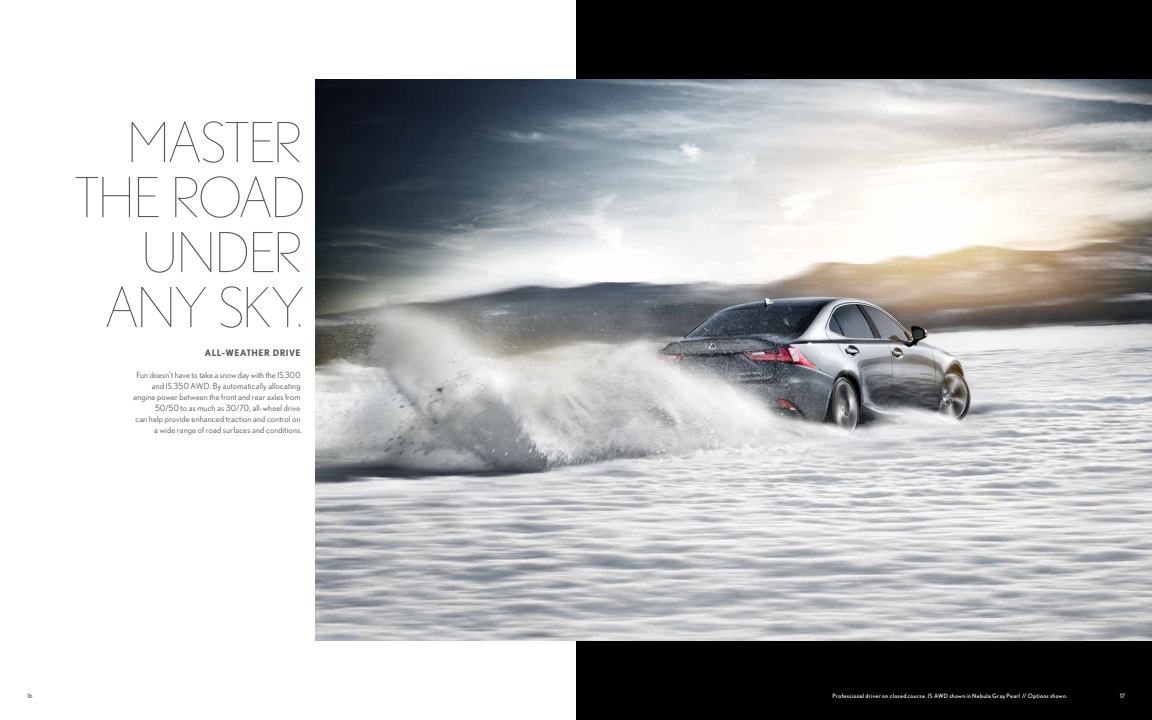
<style>
.page{position:relative;width:1152px;height:720px;background:#fff}
.page>*{position:absolute;margin:0;border:0;box-sizing:border-box;transform-origin:0 0}
.Headlines-light{font:200 55px/55px "Nobel";letter-spacing:-.035em;color:#58595b;text-align:right}
.t1{font:700 9px "Nobel";letter-spacing:.045em;color:#58595b}
.Body_copy{font:8.5px/11px "Nobel";letter-spacing:.015em;color:#58595b;text-align:right}
.Captions{font:6px "Nobel";letter-spacing:.055em;color:#fff}
.t2{font:6px "Nobel";color:#58595b}
.s1{font-size:33px}
</style>
<div class="page">
<div style="left:576px;top:0;width:576px;height:720px;background:#000"></div>
<img style="left:315px;top:79px;width:837px;height:562px">
<p class="Headlines-light" style="left:74px;top:115px;width:233px">MASTER<br>THE ROAD<br>UNDER<br>ANY SKY<span class="s1">.</span></p>
<p class="t1" style="left:205px;top:348px;width:97px">ALL-WEATHER DRIVE</p>
<p class="Body_copy" style="left:133px;top:370px;width:170px">Fun doesn’t have to take a snow day with the IS 300 and IS 350 AWD. By automatically allocating engine power between the front and rear axles from 50/50 to as much as 30/70, all-wheel drive<br>can help provide enhanced traction and control on a wide range of road surfaces and conditions.</p>
<p class="Captions" style="left:832px;top:692px;width:237px">Professional driver on closed course. IS AWD shown in Nebula Gray Pearl // Options shown.</p>
<p class="t2" style="left:27px;top:692px;width:7px">16</p>
<p class="Captions" style="left:1120px;top:692px;width:7px">17</p>
</div>
